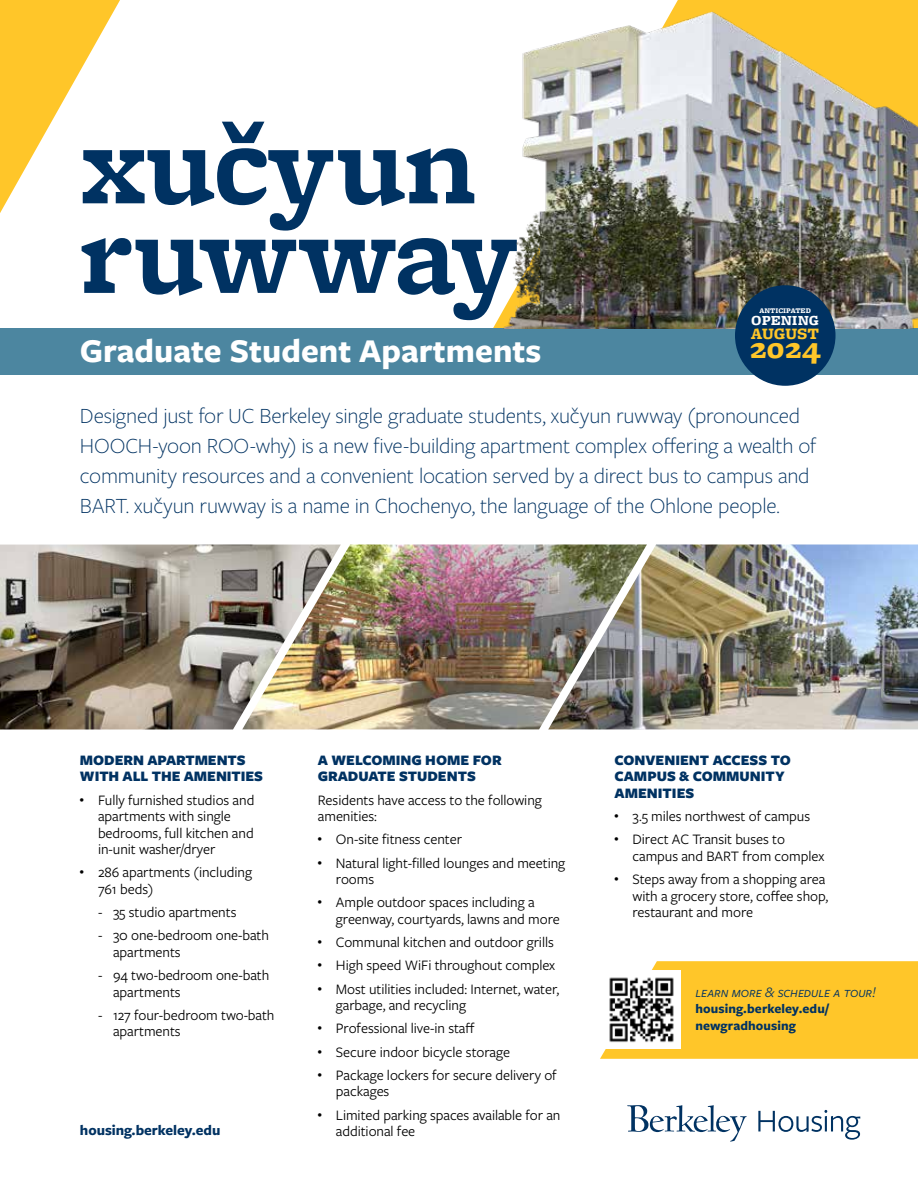
<style>
.page{position:relative;width:918px;height:1188px;background:#fff}
.page>*{position:absolute;margin:0;border:0;box-sizing:border-box;transform-origin:0 0}
.t1{font:700 114.6px/89.6px "Freight Micro Pro";letter-spacing:-.005em;color:#003262}
.t2{font:700 34.5px "Freight Sans Pro";color:#fff}
.t3{font:900 30.6px "Freight Micro Pro";color:#ffc629}
.t4{font:300 22.5px/30px "Freight Sans Pro";letter-spacing:-.01em;color:#003262}
.t5{font:900 16.5px "Freight Micro Pro";color:#ffc629}
.t6{font:15px/16.5px "Freight Sans Pro";letter-spacing:-.005em;color:#000}
.t7{font:900 15px/16.5px "Freight Sans Pro";color:#003262}
.t8{font:italic 15px "Freight Sans Pro";letter-spacing:-.005em;color:#003262}
.t9{font:700 15px "Freight Sans Pro";letter-spacing:-.005em;color:#003262}
.t10{font:900 14.4px "Freight Micro Pro";color:#fff}
.t11{font:700 13.5px/16.5px "Freight Sans Pro";letter-spacing:.005em;color:#003262}
.t12{font:900 7.35px "Freight Micro Pro";color:#fff}
</style>
<div class="page">
<div style="left:600px;top:961px;width:318px;height:98px;background:#ffc629"></div>
<svg style="left:0;top:0;width:120px;height:213px"></svg>
<div style="left:0;top:328px;width:918px;height:47px;background:#4c86a0"></div>
<img style="left:493px;top:0;width:425px;height:328px">
<img style="left:0;top:545px;width:242px;height:184px">
<img style="left:647px;top:544px;width:271px;height:185px">
<img style="left:242px;top:544px;width:405px;height:185px">
<img style="left:603px;top:971px;width:77px;height:78px">
<div style="left:735px;top:285px;width:101px;height:101px;background:#003262;border-radius:50%"></div>
<svg style="left:758px;top:1110px;width:102px;height:30px"></svg>
<svg style="left:627px;top:1105px;width:120px;height:37px"></svg>
<h1 class="t1" style="left:80px;top:119px;width:437px">xučyun ruwway</h1>
<h2 class="t2" style="left:80px;top:327px;width:463px">Graduate Student Apartments</h2>
<p class="t12" style="left:760px;top:305px;width:53px">ANTICIPATED</p>
<p class="t5" style="left:751px;top:322px;width:69px">AUGUST</p>
<p class="t10" style="left:751px;top:311px;width:69px">OPENING</p>
<h3 class="t3" style="left:750px;top:327px;width:73px">2024</h3>
<p class="t4" style="left:80px;top:400px;width:738px">Designed just for UC Berkeley single graduate students, xučyun ruwway (pronounced HOOCH-yoon ROO-why) is a new five-building apartment complex offering a wealth of community resources and a convenient location served by a direct bus to campus and BART. xučyun ruwway is a name in Chochenyo, the language of the Ohlone people.</p>
<p class="t7" style="left:80px;top:751px;width:185px">MODERN APARTMENTS<br>WITH ALL THE AMENITIES</p>
<p class="t6" style="left:98px;top:791px;width:158px;text-indent:-18px"><sup>•</sup> Fully furnished studios and apartments with single bedrooms, full kitchen and in-unit washer/dryer</p>
<p class="t6" style="left:98px;top:864px;width:156px;text-indent:-18px"><sup>•</sup> 286 apartments (including<br>761 beds)</p>
<p class="t6" style="left:98px;top:903px;width:140px">- 35 studio apartments</p>
<p class="t6" style="left:113px;top:927px;width:158px;text-indent:-15px">- 30 one-bedroom one-bath apartments</p>
<p class="t6" style="left:113px;top:966px;width:158px;text-indent:-15px">- 94 two-bedroom one-bath apartments</p>
<p class="t6" style="left:113px;top:1006px;width:163px;text-indent:-15px">- 127 four-bedroom two-bath apartments</p>
<p class="t9" style="left:80px;top:1120px;width:142px">housing.berkeley.edu</p>
<p class="t7" style="left:318px;top:751px;width:185px">A WELCOMING HOME FOR<br>GRADUATE STUDENTS</p>
<p class="t6" style="left:318px;top:791px;width:225px">Residents have access to the following amenities:</p>
<p class="t6" style="left:318px;top:831px;width:146px"><sup>•</sup> On-site fitness center</p>
<p class="t6" style="left:336px;top:854px;width:231px;text-indent:-18px"><sup>•</sup> Natural light-filled lounges and meeting rooms</p>
<p class="t6" style="left:336px;top:894px;width:225px;text-indent:-18px"><sup>•</sup> Ample outdoor spaces including a greenway, courtyards, lawns and more</p>
<p class="t6" style="left:318px;top:933px;width:237px"><sup>•</sup> Communal kitchen and outdoor grills</p>
<p class="t6" style="left:318px;top:957px;width:239px"><sup>•</sup> High speed WiFi throughout complex</p>
<p class="t6" style="left:336px;top:980px;width:225px;text-indent:-18px"><sup>•</sup> Most utilities included: Internet, water, garbage, and recycling</p>
<p class="t6" style="left:318px;top:1020px;width:158px"><sup>•</sup> Professional live-in staff</p>
<p class="t6" style="left:318px;top:1043px;width:194px"><sup>•</sup> Secure indoor bicycle storage</p>
<p class="t6" style="left:336px;top:1066px;width:222px;text-indent:-18px"><sup>•</sup> Package lockers for secure delivery of packages</p>
<p class="t6" style="left:336px;top:1106px;width:226px;text-indent:-18px"><sup>•</sup> Limited parking spaces available for an additional fee</p>
<p class="t7" style="left:615px;top:751px;width:178px">CONVENIENT ACCESS TO<br>CAMPUS &amp; COMMUNITY<br>AMENITIES</p>
<p class="t6" style="left:615px;top:807px;width:197px"><sup>•</sup> 3.5 miles northwest of campus</p>
<p class="t6" style="left:633px;top:831px;width:193px;text-indent:-18px"><sup>•</sup> Direct AC Transit buses to campus and BART from complex</p>
<p class="t6" style="left:633px;top:870px;width:197px;text-indent:-18px"><sup>•</sup> Steps away from a shopping area with a grocery store, coffee shop, restaurant and more</p>
<p class="t8" style="left:695px;top:982px;width:182px">learn more &amp; schedule a tour!</p>
<p class="t11" style="left:695px;top:1000px;width:135px">housing.berkeley.edu/ newgradhousing</p>
</div>
